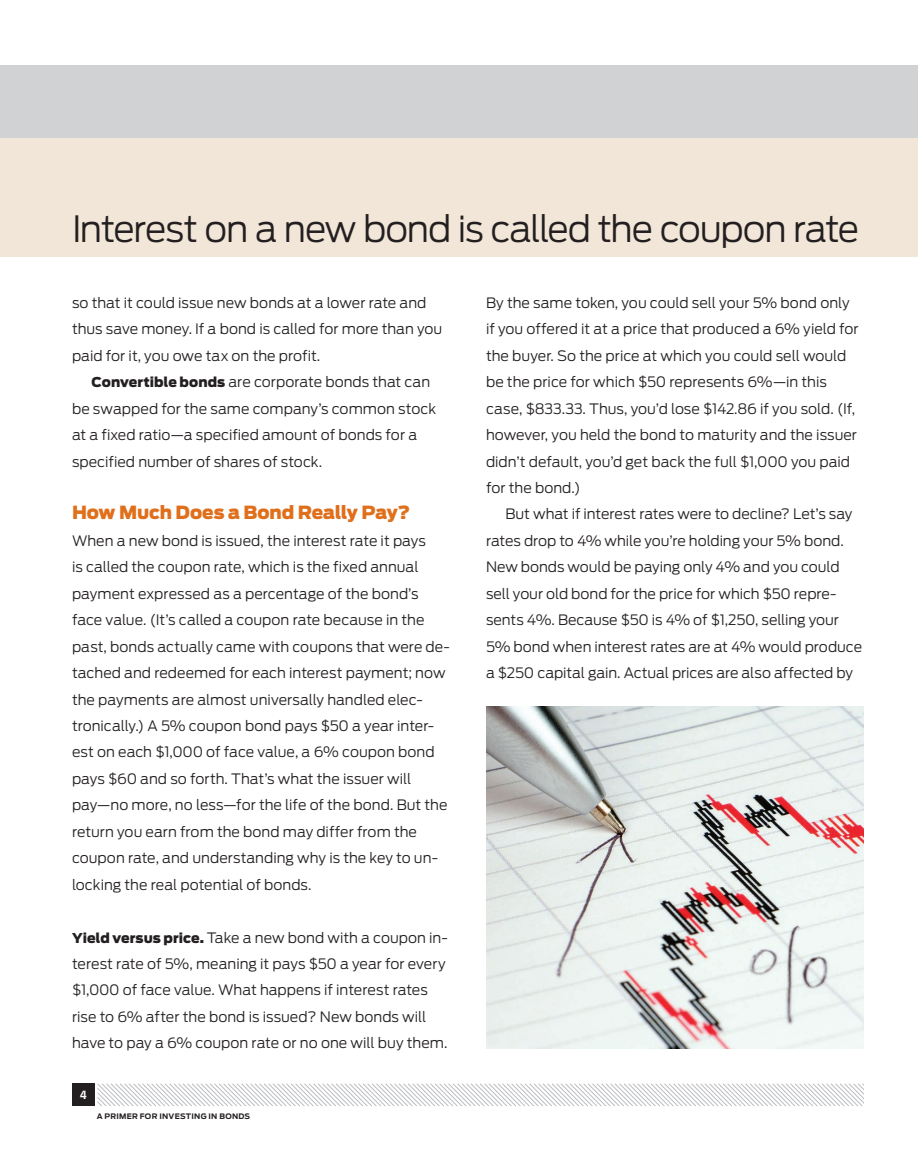
<style>
.page{position:relative;width:918px;height:1175px;background:#fff}
.page>*{position:absolute;margin:0;border:0;box-sizing:border-box;transform-origin:0 0}
.t1{font:300 36px "Antenna";letter-spacing:-.035em;color:#231f20}
.Orange_Subhead{font:900 18px "Antenna";letter-spacing:-.01em;color:#e06f1c}
.BODY_TEXT-No_indent{font:300 14.25px/26.4px "Antenna";color:#231f20}
.BODY_TEXT-indent{font:300 14.25px/26.4px "Antenna";letter-spacing:-.005em;color:#231f20}
.t2{font:10.5px "Retina Micro D10";color:#fff}
.t3{font:700 7.5px "Antenna";letter-spacing:.035em;color:#231f20}
.s1{font-weight:900;font-size:13.5px}
</style>
<div class="page">
<div style="left:0;top:66px;width:918px;height:72px;background:#d1d2d4"></div>
<div style="left:0;top:138px;width:918px;height:118px;background:#f2e6d8"></div>
<div style="left:72px;top:1083px;width:23px;height:23px;background:#231f20"></div>
<svg style="left:97px;top:1083px;width:767px;height:24px"></svg>
<img style="left:486px;top:706px;width:378px;height:342px">
<p class="t1" style="left:72px;top:208px;width:789px">Interest on a new bond is called the coupon rate</p>
<p class="BODY_TEXT-indent" style="left:72px;top:289px;width:372px">so that it could issue new bonds at a lower rate and thus save money. If a bond is called for more than you paid for it, you owe tax on the profit.</p>
<p class="BODY_TEXT-indent" style="left:72px;top:369px;width:366px;text-indent:20px"><span class="s1">Convertible bonds</span> are corporate bonds that can be swapped for the same company’s common stock at a fixed ratio—a specified amount of bonds for a specified number of shares of stock.</p>
<p class="Orange_Subhead" style="left:72px;top:502px;width:340px">How Much Does a Bond Really Pay?</p>
<p class="BODY_TEXT-No_indent" style="left:72px;top:527px;width:380px">When a new bond is issued, the interest rate it pays<br>is called the coupon rate, which is the fixed annual payment expressed as a percentage of the bond’s face value. (It’s called a coupon rate because in the past, bonds actually came with coupons that were de&shy;tached and redeemed for each interest payment; now the payments are almost universally handled elec&shy;tronically.) A 5% coupon bond pays $50 a year inter&shy;est on each $1,000 of face value, a 6% coupon bond pays $60 and so forth. That’s what the issuer will pay—no more, no less—for the life of the bond. But the return you earn from the bond may differ from the coupon rate, and understanding why is the key to un&shy;locking the real potential of bonds.</p>
<p class="BODY_TEXT-No_indent" style="left:72px;top:924px;width:377px"><span class="s1">Yield versus price.</span> Take a new bond with a coupon in&shy;terest rate of 5%, meaning it pays $50 a year for every $1,000 of face value. What happens if interest rates rise to 6% after the bond is issued? New bonds will have to pay a 6% coupon rate or no one will buy them.</p>
<p class="t2" style="left:80px;top:1088px;width:8px">4</p>
<p class="t3" style="left:97px;top:1111px;width:155px">A PRIMER FOR INVESTING IN BONDS</p>
<p class="BODY_TEXT-No_indent" style="left:486px;top:289px;width:374px">By the same token, you could sell your 5% bond only if you offered it at a price that produced a 6% yield for the buyer. So the price at which you could sell would be the price for which $50 represents 6%—in this case, $833.33. Thus, you’d lose $142.86 if you sold. (If, however, you held the bond to maturity and the issuer didn’t default, you’d get back the full $1,000 you paid for the bond.)</p>
<p class="BODY_TEXT-indent" style="left:486px;top:501px;width:378px;text-indent:20px">But what if interest rates were to decline? Let’s say rates drop to 4% while you’re holding your 5% bond.<br>New bonds would be paying only 4% and you could sell your old bond for the price for which $50 repre&shy;sents 4%. Because $50 is 4% of $1,250, selling your 5% bond when interest rates are at 4% would produce a $250 capital gain. Actual prices are also affected by</p>
</div>
